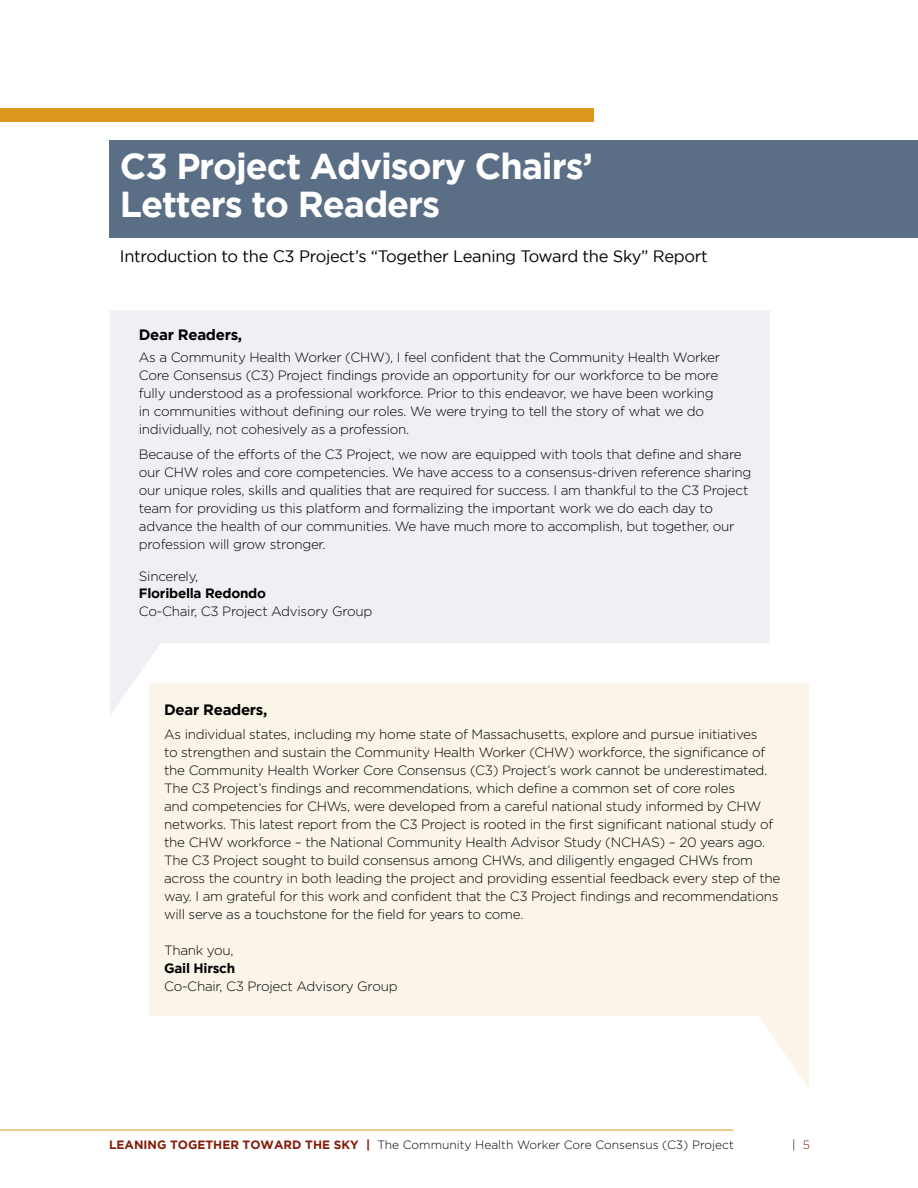
<style>
.page{position:relative;width:918px;height:1188px;background:#fff}
.page>*{position:absolute;margin:0;border:0;box-sizing:border-box;transform-origin:0 0}
.t1{font:700 36px/37.5px "Gotham";letter-spacing:-.03em;color:#fff}
.t2{font:16.5px "Gotham";letter-spacing:-.02em;color:#000}
.t3{font:700 15px "Gotham";letter-spacing:-.02em;color:#000}
.t4{font:300 13.5px/18px "Gotham";letter-spacing:-.02em;color:#000}
.t5{font:700 13.5px "Gotham";letter-spacing:-.02em;color:#000}
.t6{font:300 12px "Gotham";color:#000}
.s1{font-weight:700;color:#831c09}
.s2{color:#831c09}
</style>
<div class="page">
<hr style="left:0;top:1130px;width:733px;height:1px;background:#dc9720">
<svg style="left:110px;top:311px;width:660px;height:404px;background:#eff1f4"></svg>
<svg style="left:149px;top:683px;width:660px;height:405px;fill:#fbf5e9"></svg>
<div style="left:109px;top:140px;width:808px;height:98px;background:#5a6e86"></div>
<div style="left:0;top:108px;width:594px;height:14px;background:#dc9720"></div>
<p class="t1" style="left:120px;top:147px;width:475px">C3 Project Advisory Chairs’<br>Letters to Readers</p>
<p class="t2" style="left:120px;top:247px;width:589px">Introduction to the C3 Project’s “Together Leaning Toward the Sky” Report</p>
<p class="t3" style="left:139px;top:326px;width:105px">Dear Readers,</p>
<p class="t4" style="left:139px;top:348px;width:583px">As a Community Health Worker (CHW), I feel confident that the Community Health Worker Core Consensus (C3) Project findings provide an opportunity for our workforce to be more fully understood as a professional workforce. Prior to this endeavor, we have been working in communities without defining our roles. We were trying to tell the story of what we do individually, not cohesively as a profession.</p>
<p class="t4" style="left:139px;top:445px;width:614px">Because of the efforts of the C3 Project, we now are equipped with tools that define and share our CHW roles and core competencies. We have access to a consensus-driven reference sharing our unique roles, skills and qualities that are required for success. I am thankful to the C3 Project team for providing us this platform and formalizing the important work we do each day to advance the health of our communities. We have much more to accomplish, but together, our profession will grow stronger.</p>
<p class="t4" style="left:139px;top:567px;width:61px">Sincerely,</p>
<p class="t5" style="left:139px;top:585px;width:129px">Floribella Redondo</p>
<p class="t4" style="left:139px;top:602px;width:235px">Co-Chair, C3 Project Advisory Group</p>
<p class="t3" style="left:164px;top:701px;width:105px">Dear Readers,</p>
<p class="t4" style="left:164px;top:725px;width:618px">As individual states, including my home state of Massachusetts, explore and pursue initiatives<br>to strengthen and sustain the Community Health Worker (CHW) workforce, the significance of the Community Health Worker Core Consensus (C3) Project’s work cannot be underestimated.<br>The C3 Project’s findings and recommendations, which define a common set of core roles<br>and competencies for CHWs, were developed from a careful national study informed by CHW networks. This latest report from the C3 Project is rooted in the first significant national study of the CHW workforce – the National Community Health Advisor Study (NCHAS) – 20 years ago.<br>The C3 Project sought to build consensus among CHWs, and diligently engaged CHWs from across the country in both leading the project and providing essential feedback every step of the way. I am grateful for this work and confident that the C3 Project findings and recommendations will serve as a touchstone for the field for years to come.</p>
<p class="t4" style="left:164px;top:941px;width:71px">Thank you,</p>
<p class="t5" style="left:164px;top:961px;width:72px">Gail Hirsch</p>
<p class="t4" style="left:164px;top:977px;width:235px">Co-Chair, C3 Project Advisory Group</p>
<p class="t6" style="left:109px;top:1138px;width:626px"><span class="s1">LEANING TOGETHER TOWARD THE SKY |</span> The Community Health Worker Core Consensus (C3) Project</p>
<p class="t6" style="left:792px;top:1138px;width:19px">| <span class="s2">5</span></p>
</div>
